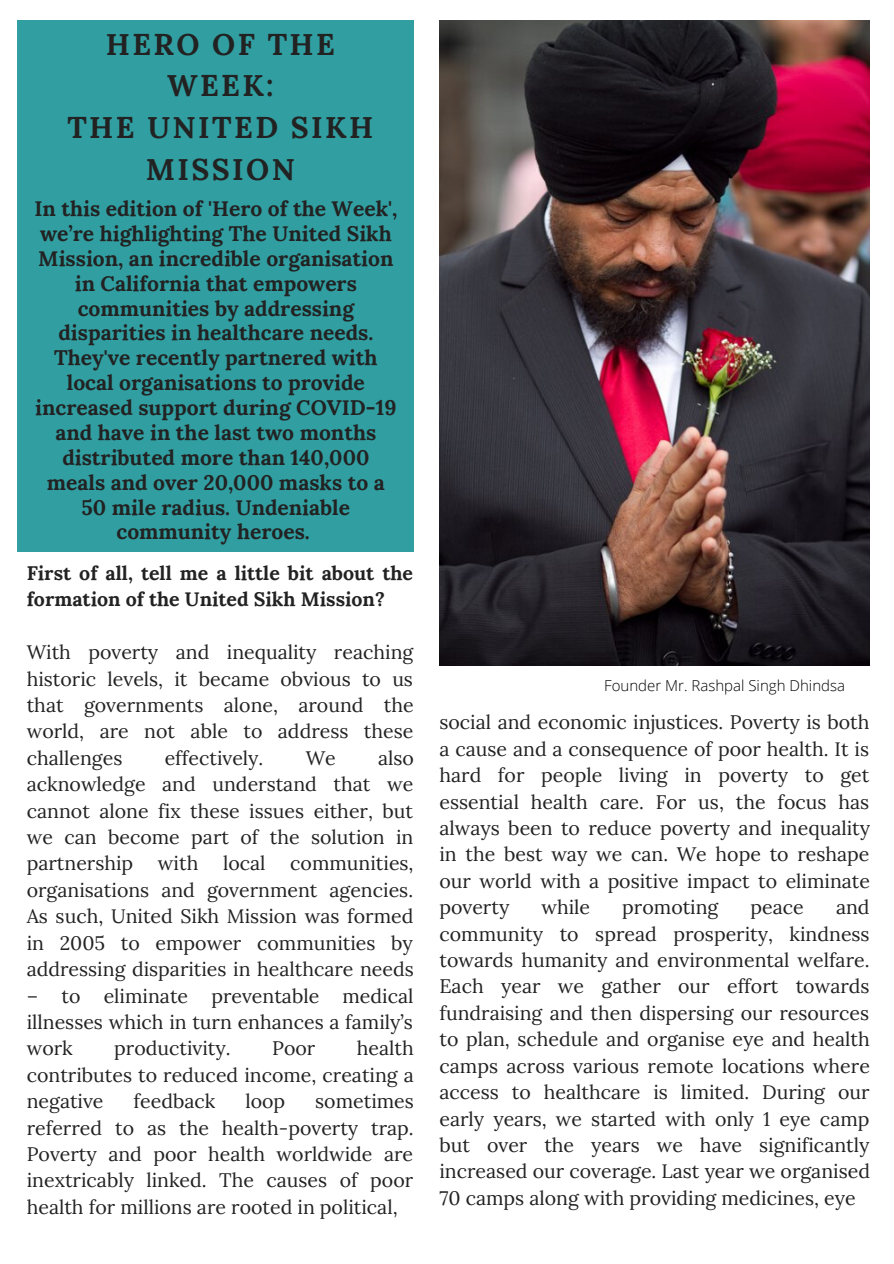
<style>
.page{position:relative;width:894px;height:1264px;background:#fff}
.page>*{position:absolute;margin:0;border:0;box-sizing:border-box;transform-origin:0 0}
.t1{font:700 30px/41.7px "Lora";letter-spacing:.08em;color:#222;text-align:center}
.t2{font:700 21px/24.9px "Lora";color:#222;text-align:center}
.t3{font:19.5px/26.4px "Lora";color:#222;text-align:justify}
.t4{font:700 19.5px/26.4px "Lora";color:#222}
.t5{font:300 15px "Open Sans";color:#000}
.s1{color:#fff}
</style>
<div class="page">
<div style="left:18px;top:20px;width:396px;height:532px;background:#319fa2"></div>
<img style="left:439px;top:20px;width:430px;height:646px">
<h1 class="t1" style="left:67px;top:23px;width:307px">HERO OF THE<br>WEEK:<br>THE UNITED SIKH<br>MISSION</h1>
<p class="t2" style="left:34px;top:196px;width:364px">In this edition of 'Hero of the Week', we’re highlighting The United Sikh<br>Mission, an incredible organisation in California that empowers communities by addressing disparities in healthcare needs.<br>They've recently partnered with local organisations to provide increased support during COVID-19 and have in the last two months distributed more than 140,000 meals and over 20,000 masks to a<br>50 mile radius. Undeniable community heroes.</p>
<p class="t4" style="left:27px;top:559px;width:388px">First of all, tell me a little bit about the formation of the United Sikh Mission?</p>
<p class="t3" style="left:27px;top:638px;width:388px">With poverty and inequality reaching historic levels, it became obvious to us that governments alone, around the world, are not able to address these challenges</p>
<p class="t3" style="left:165px;top:744px;width:100px">effectively.</p>
<p class="t3" style="left:305px;top:744px;width:31px">We</p>
<p class="t3" style="left:27px;top:744px;width:388px;text-indent:351px">also acknowledge and understand that we cannot alone fix these issues either, but we can become part of the solution in partnership</p>
<p class="t3" style="left:158px;top:850px;width:42px">with</p>
<p class="t3" style="left:223px;top:850px;width:44px">local</p>
<p class="t3" style="left:27px;top:850px;width:388px;text-indent:263px">communities, organisations and government agencies.<br>As such, United Sikh Mission was formed in 2005 to empower communities by addressing disparities in healthcare needs</p>
<p class="t3" style="left:27px;top:982px;width:388px">– to eliminate preventable medical illnesses which in turn enhances a family’s work</p>
<p class="t3" style="left:27px;top:1035px;width:388px;text-indent:330px">health contributes to reduced income, creating a negative</p>
<p class="t3" style="left:114px;top:1035px;width:118px">productivity.</p>
<p class="t3" style="left:272px;top:1035px;width:45px">Poor</p>
<p class="t3" style="left:134px;top:1087px;width:83px">feedback</p>
<p class="t3" style="left:245px;top:1087px;width:41px">loop</p>
<p class="t3" style="left:27px;top:1087px;width:388px;text-indent:288px">sometimes referred to as the health-poverty trap.<br>Poverty and poor health worldwide are inextricably linked. The causes of poor health for millions are rooted in political,</p>
<p class="t5" style="left:604px;top:675px;width:250px">Founder Mr. Rashpal Singh Dhindsa<span class="s1">a</span></p>
<p class="t3" style="left:439px;top:709px;width:432px">social and economic injustices. Poverty is both a cause and a consequence of poor health. It is hard for people living in poverty to get essential health care. For us, the focus has always been to reduce poverty and inequality in the best way we can. We hope to reshape our world with a positive impact to eliminate poverty</p>
<p class="t3" style="left:439px;top:893px;width:432px;text-indent:396px">and community to spread prosperity, kindness towards humanity and environmental welfare.<br>Each year we gather our effort towards fundraising and then dispersing our resources to plan, schedule and organise eye and health camps across various remote locations where access to healthcare is limited. During our early years, we started with only 1 eye camp but over the years we have significantly increased our coverage. Last year we organised 70 camps along with providing medicines, eye</p>
<p class="t3" style="left:541px;top:893px;width:50px">while</p>
<p class="t3" style="left:622px;top:893px;width:98px">promoting</p>
<p class="t3" style="left:750px;top:893px;width:55px">peace</p>
</div>
